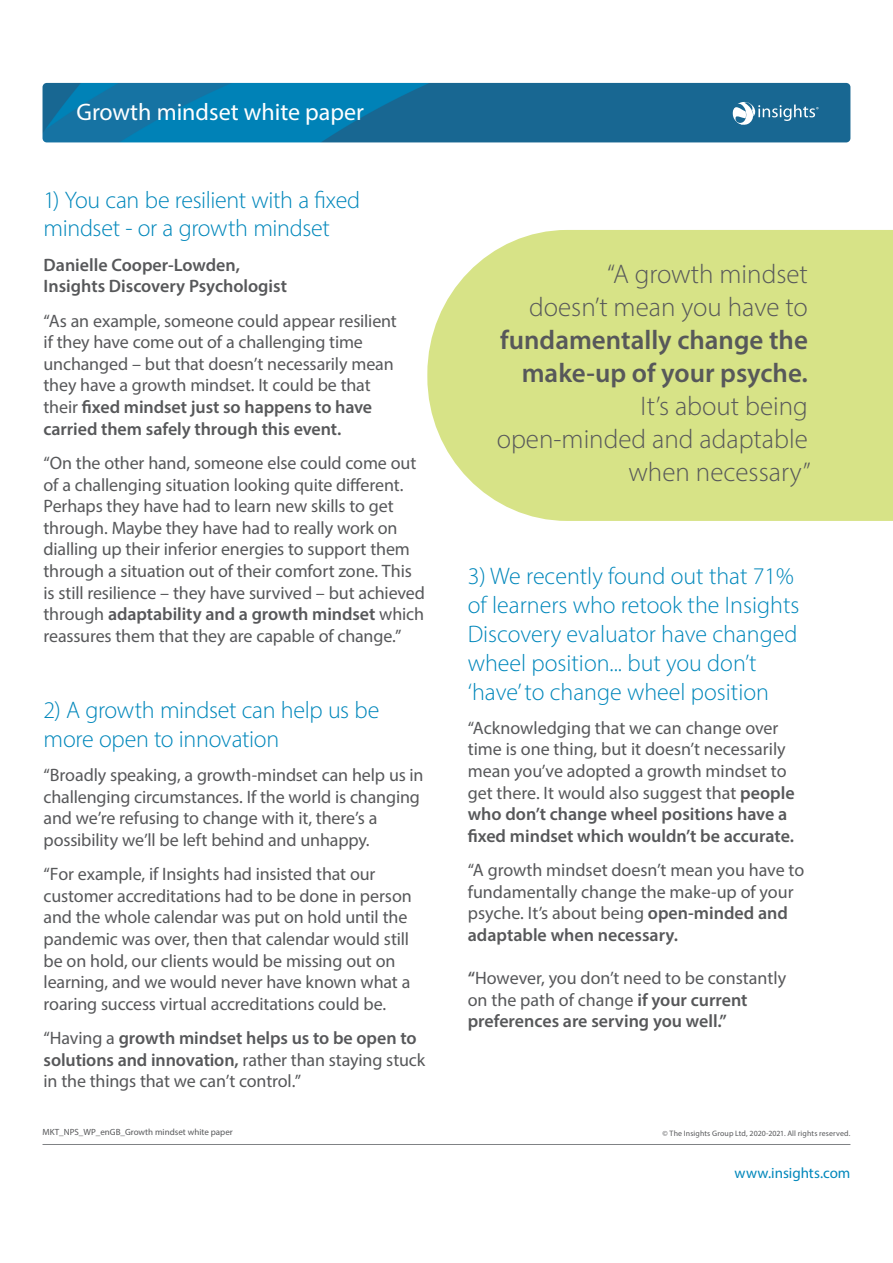
<style>
.page{position:relative;width:893px;height:1263px;background:#fff}
.page>*{position:absolute;margin:0;border:0;box-sizing:border-box;transform-origin:0 0}
.t1{font:300 27px/33px "Myriad Pro";color:#57585a;text-align:right}
.t2{font:600 27px/33px "Myriad Pro";color:#57585a;text-align:right}
.t3{font:300 24px/28.8px "Myriad Pro";color:#0087bb}
.t4{font:24px "Myriad Pro";color:#fff}
.t5{font:18px/21.6px "Myriad Pro";letter-spacing:-.005em;color:#57585a}
.t6{font:600 18px/21.6px "Myriad Pro";color:#57585a}
.t7{font:15px "Myriad Pro";color:#0087bb}
.t8{font:9px "Myriad Pro";color:#57585a}
.t9{font:7.95px "Myriad Pro";letter-spacing:.015em;color:#57585a}
.s1{font-weight:600}
</style>
<div class="page">
<img style="left:43px;top:83px;width:807px;height:59px">
<svg style="left:733px;top:102px;width:85px;height:23px"></svg>
<hr style="left:43px;top:1144px;width:807px;height:1px;background:#808285">
<div style="left:427px;top:230px;width:466px;height:291px;background:#d7e387"></div>
<h2 class="t4" style="left:77px;top:97px;width:289px">Growth mindset white paper</h2>
<h2 class="t3" style="left:44px;top:185px;width:318px">1) You can be resilient with a fixed mindset - or a growth mindset</h2>
<p class="t6" style="left:44px;top:253px;width:245px">Danielle Cooper-Lowden,<br>Insights Discovery Psychologist</p>
<p class="t5" style="left:44px;top:310px;width:355px">“As an example, someone could appear resilient if they have come out of a challenging time unchanged – but that doesn’t necessarily mean they have a growth mindset. It could be that their <span class="s1">fixed mindset just so happens to have carried them safely through this event.</span></p>
<p class="t5" style="left:44px;top:452px;width:383px">“On the other hand, someone else could come out of a challenging situation looking quite different.<br>Perhaps they have had to learn new skills to get through. Maybe they have had to really work on dialling up their inferior energies to support them through a situation out of their comfort zone. This is still resilience – they have survived – but achieved through <span class="s1">adaptability and a growth mindset</span> which reassures them that they are capable of change.”</p>
<h2 class="t3" style="left:44px;top:695px;width:337px">2) A growth mindset can help us be more open to innovation</h2>
<p class="t5" style="left:44px;top:764px;width:382px">“Broadly speaking, a growth-mindset can help us in challenging circumstances. If the world is changing and we’re refusing to change with it, there’s a possibility we’ll be left behind and unhappy.</p>
<p class="t5" style="left:44px;top:863px;width:370px">“For example, if Insights had insisted that our customer accreditations had to be done in person and the whole calendar was put on hold until the pandemic was over, then that calendar would still be on hold, our clients would be missing out on learning, and we would never have known what a roaring success virtual accreditations could be.</p>
<p class="t5" style="left:44px;top:1027px;width:383px">“Having a <span class="s1">growth mindset helps us to be open to solutions and innovation,</span> rather than staying stuck in the things that we can’t control.”</p>
<h1 class="t1" style="left:529px;top:257px;width:280px">“A growth mindset doesn’t mean you have to</h1>
<h1 class="t2" style="left:500px;top:323px;width:309px">fundamentally change the make-up of your psyche.</h1>
<h1 class="t1" style="left:497px;top:389px;width:315px">It’s about being open-minded and adaptable when necessary”</h1>
<h2 class="t3" style="left:468px;top:562px;width:333px">3) We recently found out that 71% of learners who retook the Insights Discovery evaluator have changed wheel position... but you don’t ‘have’ to change wheel position</h2>
<p class="t5" style="left:468px;top:717px;width:328px">“Acknowledging that we can change over time is one thing, but it doesn’t necessarily mean you’ve adopted a growth mindset to get there. It would also suggest that <span class="s1">people who don’t change wheel positions have a fixed mindset which wouldn’t be accurate.</span></p>
<p class="t5" style="left:468px;top:859px;width:338px">“A growth mindset doesn’t mean you have to fundamentally change the make-up of your psyche. It’s about being <span class="s1">open-minded and adaptable when necessary.</span></p>
<p class="t5" style="left:468px;top:967px;width:320px"><span class="s1">“</span>However, you don’t need to be constantly on the path of change <span class="s1">if your current preferences are serving you well.”</span></p>
<p class="t8" style="left:43px;top:1126px;width:192px">MKT_NPS_WP_enGB_Growth mindset white paper</p>
<p class="t9" style="left:663px;top:1128px;width:189px">© The Insights Group Ltd, 2020-2021. All rights reserved.</p>
<p class="t7" style="left:735px;top:1164px;width:117px">www.insights.com</p>
</div>
